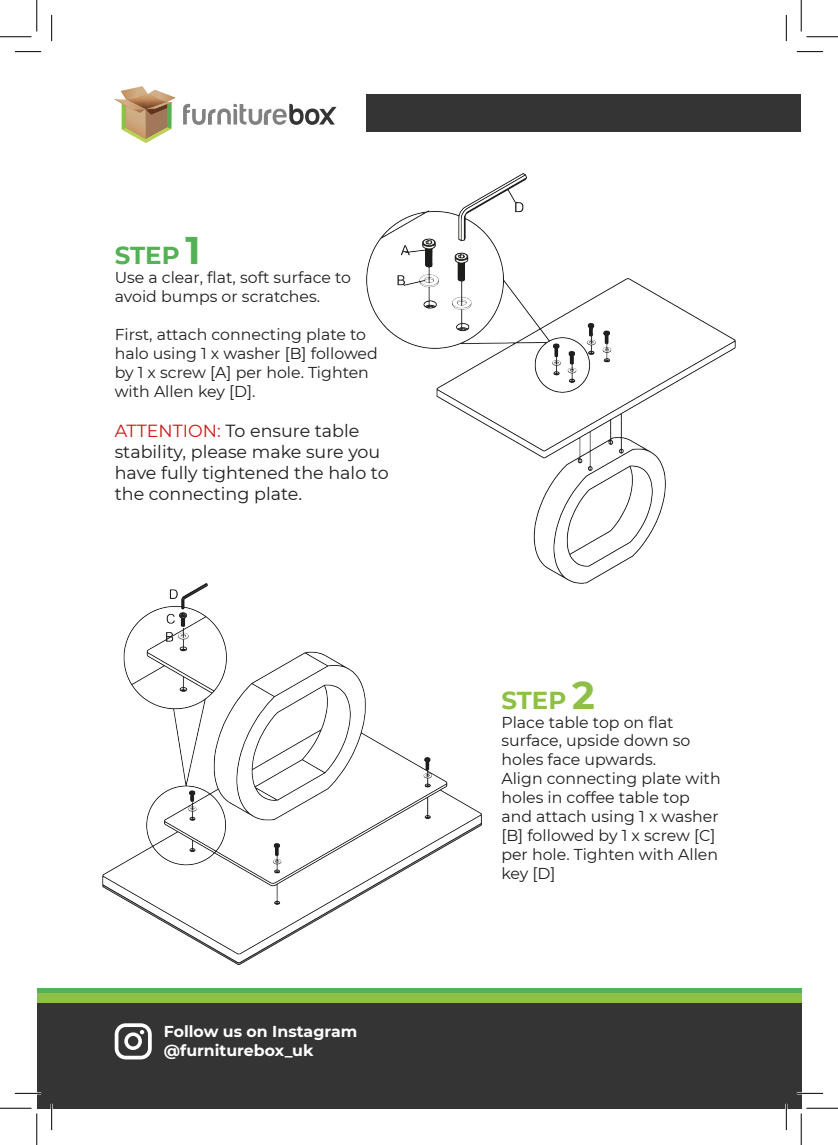
<style>
.page{position:relative;width:838px;height:1145px;background:#fff}
.page>*{position:absolute;margin:0;border:0;box-sizing:border-box;transform-origin:0 0}
.t1{font:700 24.5px "Montserrat";color:#8ec045}
.t2{font:700 24.5px "Montserrat";color:#54b155}
.t3{font:17.5px/21px "Montserrat";color:#1d1d1b}
.t4{font:15.75px/18.9px "Montserrat";color:#1d1d1b}
.t5{font:700 15.75px "Montserrat";color:#fff}
.s1{font-size:38.5px}
.s2{color:#cd171a}
</style>
<div class="page">
<div style="left:37px;top:988px;width:764px;height:105px;background:#54b155"></div>
<div style="left:37px;top:993px;width:764px;height:105px;background:#8ec045"></div>
<div style="left:37px;top:1003px;width:764px;height:105px;background:#343434"></div>
<svg style="left:115px;top:1023px;width:37px;height:36px"></svg>
<svg style="left:115px;top:86px;width:60px;height:57px"></svg>
<svg style="left:183px;top:104px;width:153px;height:21px"></svg>
<div style="left:366px;top:94px;width:435px;height:38px;background:#343434"></div>
<img style="left:366px;top:174px;width:369px;height:410px">
<img style="left:103px;top:584px;width:378px;height:380px">
<hr style="left:15px;top:1092px;width:26px;height:2px;background:#fff">
<hr style="left:796px;top:1092px;width:27px;height:2px;background:#fff">
<hr style="left:51px;top:1104px;width:2px;height:26px;background:#fff">
<hr style="left:785px;top:1104px;width:2px;height:26px;background:#fff">
<svg style="left:15px;top:51px;width:26px;height:1px"></svg>
<svg style="left:796px;top:51px;width:27px;height:1px"></svg>
<svg style="left:15px;top:1093px;width:26px;height:1px"></svg>
<svg style="left:796px;top:1093px;width:27px;height:1px"></svg>
<svg style="left:51px;top:15px;width:1px;height:26px"></svg>
<svg style="left:51px;top:1104px;width:1px;height:26px"></svg>
<svg style="left:786px;top:15px;width:1px;height:26px"></svg>
<svg style="left:786px;top:1104px;width:1px;height:26px"></svg>
<hr style="left:0;top:36px;width:32px;height:1px;background:#000">
<hr style="left:806px;top:36px;width:31px;height:1px;background:#000">
<hr style="left:0;top:1108px;width:32px;height:1px;background:#000">
<hr style="left:806px;top:1108px;width:31px;height:1px;background:#000">
<hr style="left:36px;top:0;width:1px;height:31px;background:#000">
<hr style="left:36px;top:1113px;width:1px;height:32px;background:#000">
<hr style="left:800px;top:0;width:1px;height:31px;background:#000">
<hr style="left:800px;top:1113px;width:1px;height:32px;background:#000">
<p class="t2" style="left:115px;top:238px;width:87px">STEP <span class="s1">1</span></p>
<p class="t4" style="left:115px;top:268px;width:238px">Use a clear, flat, soft surface to avoid bumps or scratches.</p>
<p class="t4" style="left:115px;top:324px;width:264px">First, attach connecting plate to halo using 1 x washer [B] followed by 1 x screw [A] per hole. Tighten with Allen key [D].</p>
<p class="t3" style="left:115px;top:419px;width:275px"><span class="s2">ATTENTION:</span> To ensure table stability, please make sure you have fully tightened the halo to the connecting plate.</p>
<p class="t5" style="left:164px;top:1020px;width:195px">Follow us on Instagram</p>
<p class="t5" style="left:164px;top:1039px;width:151px">@furniturebox_uk</p>
<p class="t1" style="left:501px;top:682px;width:95px">STEP <span class="s1">2</span></p>
<p class="t4" style="left:501px;top:712px;width:190px">Place table top on flat surface, upside down so holes face upwards.</p>
<p class="t4" style="left:501px;top:769px;width:221px">Align connecting plate with holes in coffee table top and attach using 1 x washer [B] followed by 1 x screw [C] per hole. Tighten with Allen key [D]</p>
</div>
